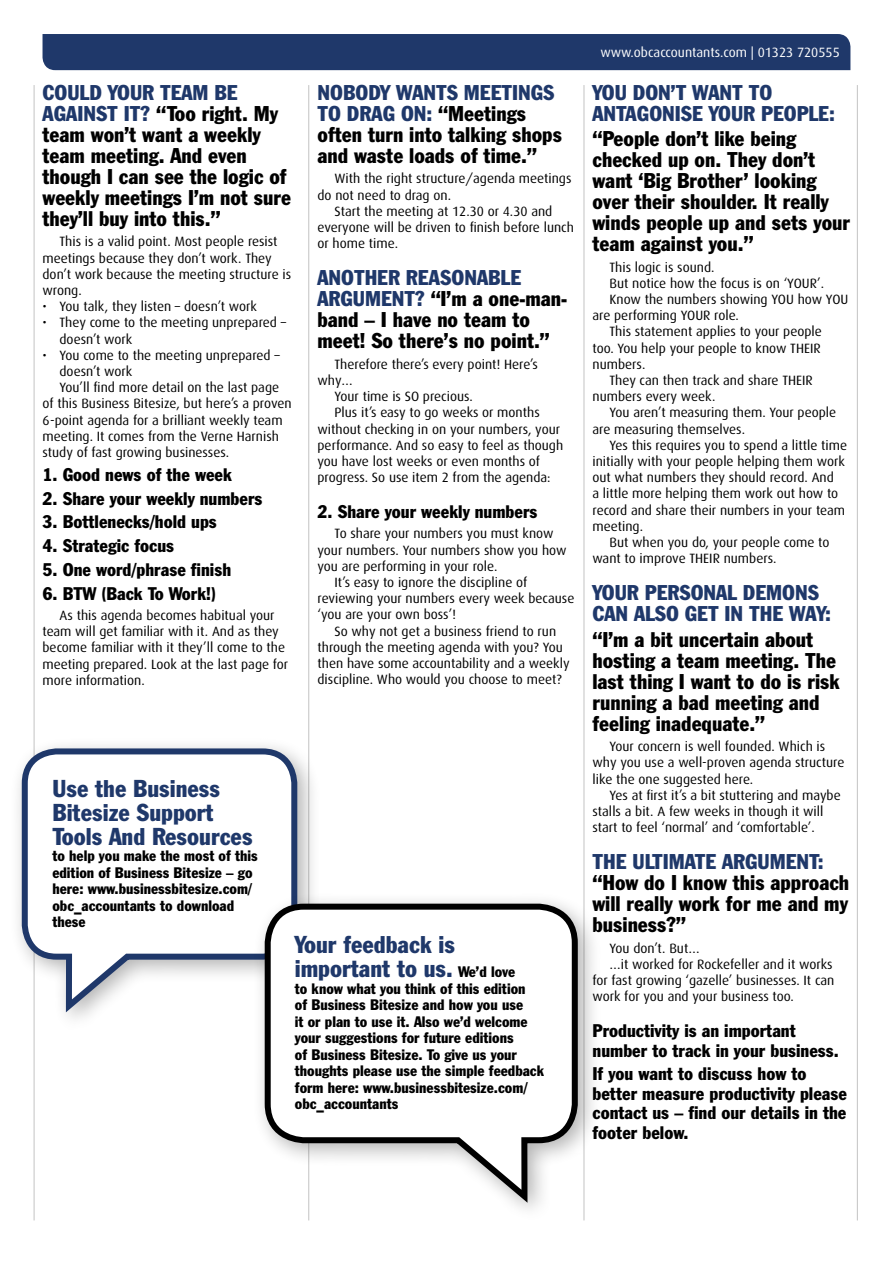
<style>
.page{position:relative;width:893px;height:1263px;background:#fff}
.page>*{position:absolute;margin:0;border:0;box-sizing:border-box;transform-origin:0 0}
.SUBHEAD-SM{font:condensed 24px/24px "Franklin Gothic BT";color:#1f386a}
.SUBHEAD2{font:condensed 21px/21px "Franklin Gothic BT";color:#000}
.SUBHEAD2-2{font:condensed 21px/21px "Franklin Gothic BT";color:#1f386a}
.SUBHEAD-SM-2{font:condensed 18px/19.5px "Franklin Gothic BT";color:#000}
.SUBHEAD-SM-3{font:condensed 15px/16.5px "Franklin Gothic BT";color:#000}
.body2{font:13.5px/16.2px "Dax";color:#000}
.BULLIT2{font:13.5px/16.2px "Dax";color:#000}
.body2-2{font:13.5px "Dax";color:#fff}
.s1{color:#1f386a}
.s2{font-size:15px;color:#000}
</style>
<div class="page">
<div style="left:43px;top:34px;width:807px;height:36px;background:#1f386a"></div>
<hr style="left:308px;top:85px;width:1px;height:1135px;background:#c6c6c6">
<hr style="left:583px;top:85px;width:1px;height:1135px;background:#c6c6c6">
<hr style="left:34px;top:85px;width:1px;height:1135px;background:#c6c6c6">
<hr style="left:857px;top:85px;width:1px;height:1135px;background:#c6c6c6">
<div style="left:9px;top:736px;width:313px;height:298px;background:#000;opacity:.3"></div>
<svg style="left:19px;top:745px;width:281px;height:274px"></svg>
<div style="left:252px;top:891px;width:350px;height:333px;background:#000;opacity:.3"></div>
<svg style="left:262px;top:901px;width:319px;height:308px"></svg>
<p class="SUBHEAD2" style="left:43px;top:81px;width:250px"><span class="s1">COULD YOUR TEAM BE<br>AGAINST IT?</span> “Too right. My team won’t want a weekly team meeting. And even though I can see the logic of weekly meetings I’m not sure they’ll buy into this.”</p>
<p class="body2" style="left:43px;top:234px;width:250px;text-indent:17px">This is a valid point. Most people resist meetings because they don’t work. They don’t work because the meeting structure is wrong.</p>
<p class="BULLIT2" style="left:43px;top:299px;width:216px">• You talk, they listen – doesn’t work</p>
<p class="BULLIT2" style="left:60px;top:315px;width:228px;text-indent:-17px">• They come to the meeting unprepared – doesn’t work</p>
<p class="BULLIT2" style="left:60px;top:347px;width:222px;text-indent:-17px">• You come to the meeting unprepared – doesn’t work</p>
<p class="body2" style="left:43px;top:380px;width:251px;text-indent:17px">You’ll find more detail on the last page of this Business Bitesize, but here’s a proven 6-point agenda for a brilliant weekly team meeting. It comes from the Verne Harnish study of fast growing businesses.</p>
<p class="SUBHEAD-SM-2" style="left:43px;top:464px;width:191px">1. Good news of the week</p>
<p class="SUBHEAD-SM-2" style="left:43px;top:488px;width:222px">2. Share your weekly numbers</p>
<p class="SUBHEAD-SM-2" style="left:43px;top:512px;width:176px">3. Bottlenecks/hold ups</p>
<p class="SUBHEAD-SM-2" style="left:43px;top:535px;width:133px">4. Strategic focus</p>
<p class="SUBHEAD-SM-2" style="left:43px;top:559px;width:190px">5. One word/phrase finish</p>
<p class="SUBHEAD-SM-2" style="left:43px;top:583px;width:175px">6. BTW (Back To Work!)</p>
<p class="body2" style="left:43px;top:607px;width:247px;text-indent:17px">As this agenda becomes habitual your team will get familiar with it. And as they become familiar with it they’ll come to the meeting prepared. Look at the last page for more information.</p>
<p class="SUBHEAD2" style="left:317px;top:81px;width:246px"><span class="s1">NOBODY WANTS MEETINGS<br>TO DRAG ON:</span> “Meetings often turn into talking shops and waste loads of time.”</p>
<p class="body2" style="left:317px;top:171px;width:255px;text-indent:17px">With the right structure/agenda meetings do not need to drag on.</p>
<p class="body2" style="left:317px;top:203px;width:258px;text-indent:17px">Start the meeting at 12.30 or 4.30 and everyone will be driven to finish before lunch or home time.</p>
<p class="SUBHEAD2" style="left:317px;top:267px;width:251px"><span class="s1">ANOTHER REASONABLE<br>ARGUMENT?</span> “I’m a one-man&shy;band – I have no team to meet! So there’s no point.”</p>
<p class="body2" style="left:317px;top:356px;width:222px;text-indent:17px">Therefore there’s every point! Here’s why…</p>
<p class="body2" style="left:334px;top:389px;width:140px">Your time is SO precious.</p>
<p class="body2" style="left:317px;top:405px;width:247px;text-indent:17px">Plus it’s easy to go weeks or months without checking in on your numbers, your performance. And so easy to feel as though you have lost weeks or even months of progress. So use item 2 from the agenda:</p>
<p class="SUBHEAD-SM-2" style="left:317px;top:501px;width:222px">2. Share your weekly numbers</p>
<p class="body2" style="left:317px;top:526px;width:251px;text-indent:17px">To share your numbers you must know your numbers. Your numbers show you how you are performing in your role.</p>
<p class="body2" style="left:317px;top:574px;width:258px;text-indent:17px">It’s easy to ignore the discipline of reviewing your numbers every week because ‘you are your own boss’!</p>
<p class="body2" style="left:317px;top:623px;width:254px;text-align:center">So why not get a business friend to run through the meeting agenda with you? You then have some accountability and a weekly discipline. Who would you choose to meet?</p>
<p class="SUBHEAD-SM" style="left:52px;top:775px;width:202px">Use the Business<br>Bitesize Support<br>Tools And Resources</p>
<p class="SUBHEAD-SM-3" style="left:52px;top:847px;width:207px">to help you make the most of this edition of Business Bitesize – go here: www.businessbitesize.com/ obc_accountants to download these</p>
<p class="SUBHEAD-SM" style="left:295px;top:932px;width:222px">Your feedback is important to us. <span class="s2">We’d love</span></p>
<p class="SUBHEAD-SM-3" style="left:295px;top:980px;width:251px">to know what you think of this edition<br>of Business Bitesize and how you use<br>it or plan to use it. Also we’d welcome your suggestions for future editions<br>of Business Bitesize. To give us your thoughts please use the simple feedback form here: www.businessbitesize.com/ obc_accountants</p>
<p class="body2-2" style="left:600px;top:45px;width:241px">www.obcaccountants.com | 01323 720555</p>
<p class="SUBHEAD2-2" style="left:592px;top:81px;width:244px">YOU DON’T WANT TO<br>ANTAGONISE YOUR PEOPLE:</p>
<p class="SUBHEAD2" style="left:592px;top:128px;width:259px">“People don’t like being checked up on. They don’t want ‘Big Brother’ looking over their shoulder. It really winds people up and sets your team against you.”</p>
<p class="body2" style="left:609px;top:259px;width:106px">This logic is sound.</p>
<p class="body2" style="left:609px;top:275px;width:216px">But notice how the focus is on ‘YOUR’.</p>
<p class="body2" style="left:592px;top:291px;width:257px;text-indent:17px">Know the numbers showing YOU how YOU are performing YOUR role.</p>
<p class="body2" style="left:592px;top:324px;width:231px;text-align:justify;text-indent:17px">This statement applies to your people too. You help your people to know THEIR numbers.</p>
<p class="body2" style="left:592px;top:372px;width:222px;text-indent:17px">They can then track and share THEIR numbers every week.</p>
<p class="body2" style="left:592px;top:405px;width:245px;text-indent:17px">You aren’t measuring them. Your people are measuring themselves.</p>
<p class="body2" style="left:592px;top:437px;width:256px;text-indent:17px">Yes this requires you to spend a little time initially with your people helping them work out what numbers they should record. And<br>a little more helping them work out how to record and share their numbers in your team meeting.</p>
<p class="body2" style="left:592px;top:534px;width:238px;text-indent:17px">But when you do, your people come to want to improve THEIR numbers.</p>
<p class="SUBHEAD2-2" style="left:592px;top:582px;width:240px">YOUR PERSONAL DEMONS<br>CAN ALSO GET IN THE WAY:</p>
<p class="SUBHEAD2" style="left:592px;top:628px;width:249px">“I’m a bit uncertain about hosting a team meeting. The last thing I want to do is risk running a bad meeting and feeling inadequate.”</p>
<p class="body2" style="left:592px;top:738px;width:253px;text-indent:17px">Your concern is well founded. Which is why you use a well-proven agenda structure like the one suggested here.</p>
<p class="body2" style="left:592px;top:787px;width:250px;text-indent:17px">Yes at first it’s a bit stuttering and maybe stalls a bit. A few weeks in though it will start to feel ‘normal’ and ‘comfortable’.</p>
<p class="SUBHEAD2" style="left:592px;top:851px;width:258px"><span class="s1">THE ULTIMATE ARGUMENT: </span>“How do I know this approach will really work for me and my business?”</p>
<p class="body2" style="left:609px;top:940px;width:92px">You don’t. But…</p>
<p class="body2" style="left:592px;top:956px;width:244px;text-indent:17px">…it worked for Rockefeller and it works for fast growing ‘gazelle’ businesses. It can work for you and your business too.</p>
<p class="SUBHEAD-SM-2" style="left:592px;top:1020px;width:248px">Productivity is an important number to track in your business.</p>
<p class="SUBHEAD-SM-2" style="left:592px;top:1064px;width:256px">If you want to discuss how to better measure productivity please contact us – find our details in the footer below.</p>
</div>
